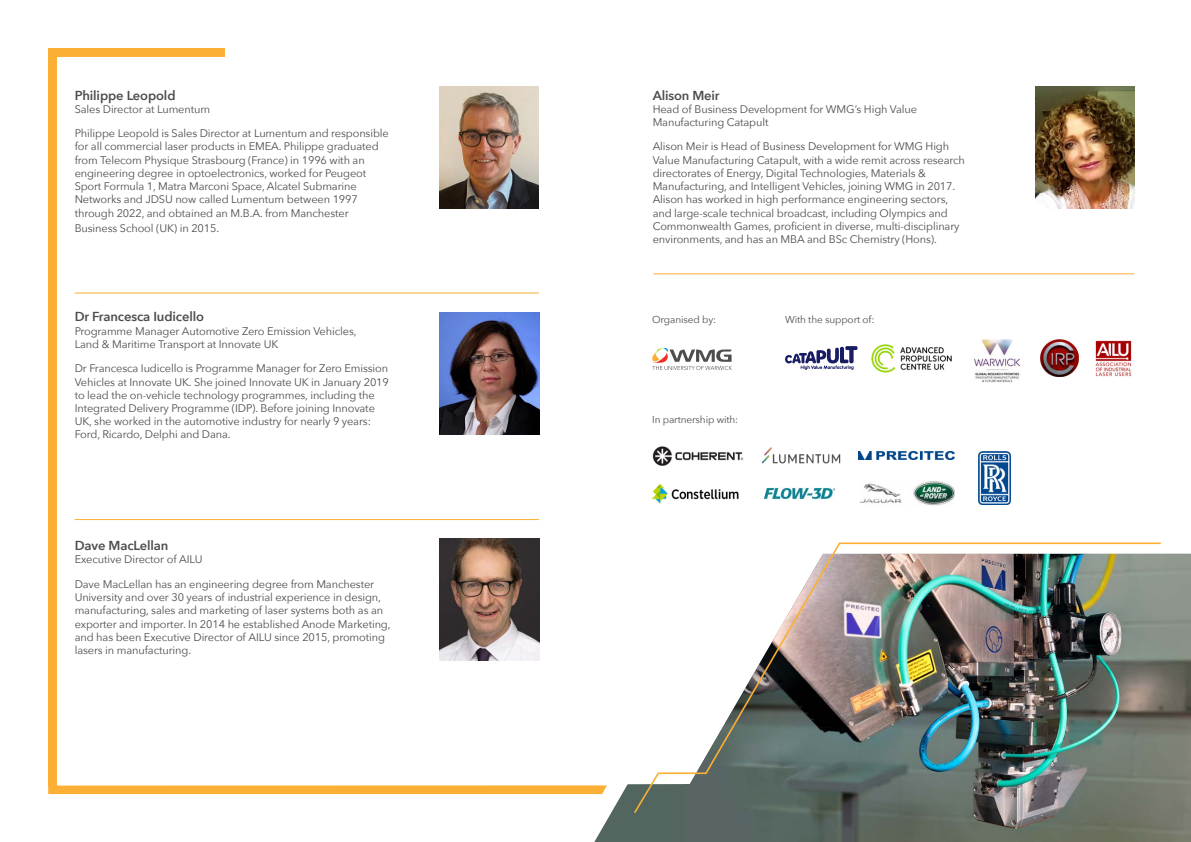
<style>
.page{position:relative;width:1191px;height:842px;background:#fff}
.page>*{position:absolute;margin:0;border:0;box-sizing:border-box;transform-origin:0 0}
.t1{font:600 13px "Avenir Next";letter-spacing:-.01em;color:#4d4d4f}
.t2{font:11px/13.2px "Avenir Next";letter-spacing:-.01em;color:#4d4d4f}
.t3{font:10px "Avenir Next";letter-spacing:-.01em;color:#4d4d4f}
</style>
<div class="page">
<img style="left:871px;top:344px;width:81px;height:29px">
<svg style="left:594px;top:784px;width:90px;height:58px;fill:#52665f"></svg>
<img style="left:684px;top:554px;width:507px;height:288px">
<svg style="left:48px;top:785px;width:559px;height:9px;background:#fbb340"></svg>
<div style="left:48px;top:54px;width:9px;height:731px;background:#fbaf34"></div>
<div style="left:48px;top:48px;width:176px;height:9px;background:#fbaf34"></div>
<hr style="left:75px;top:293px;width:464px;height:1px;background:#fbaf34">
<hr style="left:653px;top:274px;width:481px;height:1px;background:#fbaf34">
<hr style="left:75px;top:519px;width:464px;height:1px;background:#fbaf34">
<img style="left:632px;top:542px;width:530px;height:273px">
<img style="left:440px;top:539px;width:99px;height:121px">
<img style="left:1035px;top:87px;width:99px;height:121px">
<svg style="left:652px;top:348px;width:80px;height:22px"></svg>
<svg style="left:785px;top:346px;width:72px;height:24px"></svg>
<img style="left:974px;top:339px;width:47px;height:44px">
<img style="left:1095px;top:340px;width:37px;height:37px">
<img style="left:1040px;top:339px;width:38px;height:38px">
<img style="left:652px;top:446px;width:91px;height:20px">
<img style="left:761px;top:447px;width:79px;height:17px">
<img style="left:858px;top:452px;width:97px;height:7px">
<img style="left:763px;top:487px;width:73px;height:12px">
<img style="left:651px;top:484px;width:88px;height:20px">
<img style="left:859px;top:481px;width:96px;height:25px">
<img style="left:978px;top:452px;width:32px;height:53px">
<img style="left:440px;top:313px;width:99px;height:121px">
<img style="left:439px;top:87px;width:100px;height:121px">
<p class="t1" style="left:75px;top:84px;width:102px">Philippe Leopold</p>
<p class="t2" style="left:75px;top:102px;width:137px">Sales Director at Lumentum</p>
<p class="t2" style="left:75px;top:126px;width:316px">Philippe Leopold is Sales Director at Lumentum and responsible for all commercial laser products in EMEA. Philippe graduated from Telecom Physique Strasbourg (France) in 1996 with an engineering degree in optoelectronics, worked for Peugeot Sport Formula 1, Matra Marconi Space, Alcatel Submarine Networks and JDSU now called Lumentum between 1997 through 2022, and obtained an M.B.A. from Manchester</p>
<p class="t2" style="left:75px;top:221px;width:146px">Business School (UK) in 2015.</p>
<p class="t1" style="left:75px;top:306px;width:131px">Dr Francesca Iudicello</p>
<p class="t2" style="left:75px;top:324px;width:283px">Programme Manager Automotive Zero Emission Vehicles,<br>Land &amp; Maritime Transport at Innovate UK</p>
<p class="t2" style="left:75px;top:361px;width:316px">Dr Francesca Iudicello is Programme Manager for Zero Emission Vehicles at Innovate UK. She joined Innovate UK in January 2019 to lead the on-vehicle technology programmes, including the Integrated Delivery Programme (IDP). Before joining Innovate UK, she worked in the automotive industry for nearly 9 years:<br>Ford, Ricardo, Delphi and Dana.</p>
<p class="t1" style="left:75px;top:535px;width:95px">Dave MacLellan</p>
<p class="t2" style="left:75px;top:553px;width:129px">Executive Director of AILU</p>
<p class="t2" style="left:75px;top:577px;width:317px">Dave MacLellan has an engineering degree from Manchester University and over 30 years of industrial experience in design, manufacturing, sales and marketing of laser systems both as an exporter and importer. In 2014 he established Anode Marketing, and has been Executive Director of AILU since 2015, promoting lasers in manufacturing.</p>
<p class="t1" style="left:652px;top:84px;width:69px">Alison Meir</p>
<p class="t2" style="left:652px;top:102px;width:266px">Head of Business Development for WMG’s High Value<br>Manufacturing Catapult</p>
<p class="t2" style="left:652px;top:140px;width:314px">Alison Meir is Head of Business Development for WMG High Value Manufacturing Catapult, with a wide remit across research directorates of Energy, Digital Technologies, Materials &amp; Manufacturing, and Intelligent Vehicles, joining WMG in 2017.<br>Alison has worked in high performance engineering sectors, and large-scale technical broadcast, including Olympics and Commonwealth Games, proficient in diverse, multi-disciplinary environments, and has an MBA and BSc Chemistry (Hons).</p>
<p class="t3" style="left:652px;top:311px;width:65px">Organised by:</p>
<p class="t3" style="left:652px;top:411px;width:88px">In partnership with:</p>
<p class="t3" style="left:785px;top:311px;width:91px">With the support of:</p>
</div>
